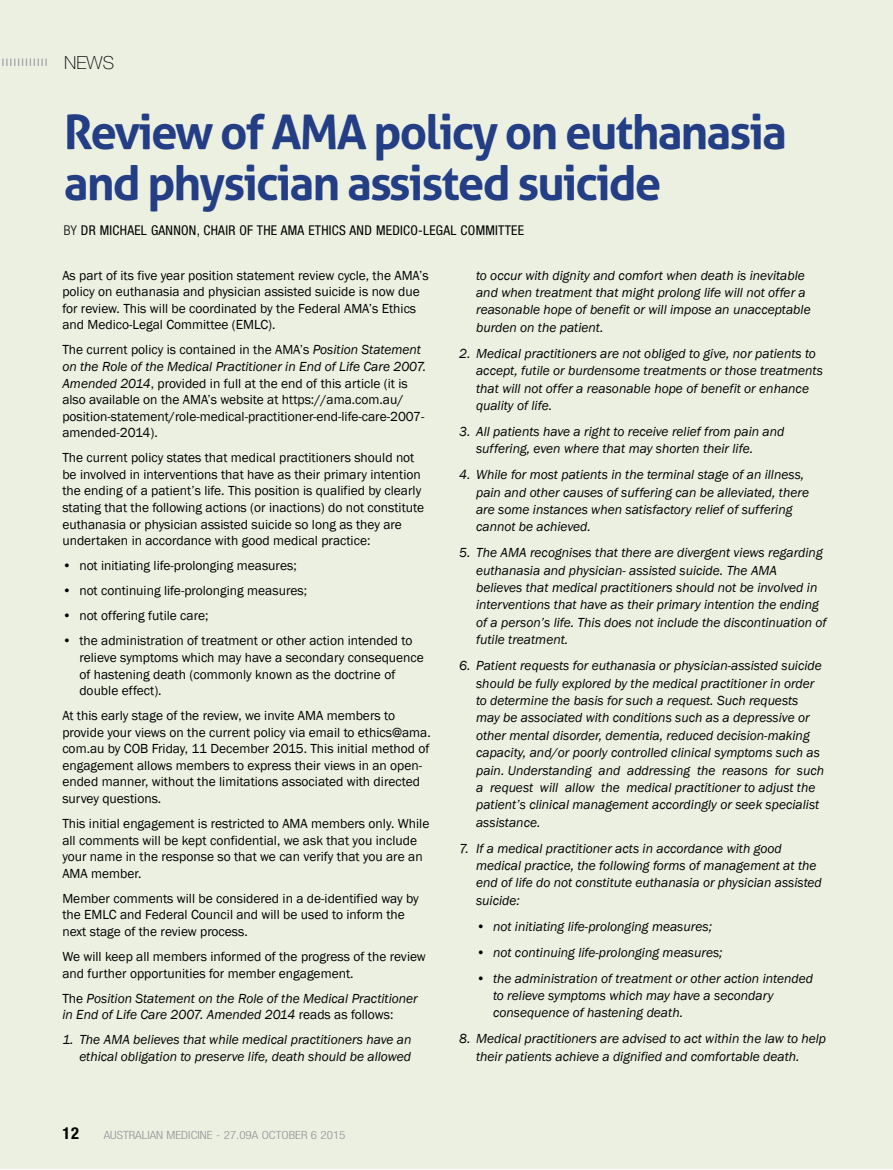
<style>
.page{position:relative;width:893px;height:1170px;background:#fff}
.page>*{position:absolute;margin:0;border:0;box-sizing:border-box;transform-origin:0 0}
.t1{font:700 47.55px/50.7px "Aller";letter-spacing:-.04em;color:#243e86}
.t2{font:100 18px "Helvetica Neue";color:#000}
.t3{font:700 condensed 16.5px "Helvetica Neue";color:#000}
.t4{font:italic 13.5px/17.4px "Franklin Gothic";color:#000}
.t5{font:13.5px/16.5px "Franklin Gothic";color:#000}
.t6{font:condensed 13.5px "Helvetica Neue";letter-spacing:.02em;color:#000}
.t7{font:300 condensed 11.25px "Helvetica Neue";color:#939598;scale:1.15 1}
.s1{font-weight:300}
.s2{font-style:italic}
.s3{font-style:normal}
</style>
<div class="page">
<div style="left:0;top:1px;width:893px;height:1168px;background:#ecf0e1"></div>
<svg style="left:2px;top:58px;width:45px;height:8px"></svg>
<h2 class="t2" style="left:64px;top:52px;width:51px">NEWS</h2>
<h1 class="t1" style="left:64px;top:107px;width:725px">Review of AMA policy on euthanasia and physician assisted suicide</h1>
<p class="t6" style="left:64px;top:223px;width:462px"><span class="s1">BY</span> DR MICHAEL GANNON, CHAIR OF THE AMA ETHICS AND MEDICO-LEGAL COMMITTEE</p>
<p class="t5" style="left:62px;top:267px;width:368px">As part of its five year position statement review cycle, the AMA’s policy on euthanasia and physician assisted suicide is now due for review. This will be coordinated by the Federal AMA’s Ethics and Medico-Legal Committee (EMLC).</p>
<p class="t5" style="left:62px;top:342px;width:365px">The current policy is contained in the AMA’s <span class="s2">Position Statement on the Role of the Medical Practitioner in End of Life Care 2007.<br>Amended 2014</span>, provided in full at the end of this article (it is also available on the AMA’s website at https://ama.com.au/ position-statement/role-medical-practitioner-end-life-care-2007- amended-2014).</p>
<p class="t5" style="left:62px;top:450px;width:363px">The current policy states that medical practitioners should not be involved in interventions that have as their primary intention the ending of a patient’s life. This position is qualified by clearly stating that the following actions (or inactions) do not constitute euthanasia or physician assisted suicide so long as they are undertaken in accordance with good medical practice:</p>
<p class="t5" style="left:62px;top:557px;width:236px">• not initiating life-prolonging measures;</p>
<p class="t5" style="left:62px;top:582px;width:246px">• not continuing life-prolonging measures;</p>
<p class="t5" style="left:62px;top:608px;width:148px">• not offering futile care;</p>
<p class="t5" style="left:79px;top:633px;width:346px;text-indent:-17px">• the administration of treatment or other action intended to relieve symptoms which may have a secondary consequence of hastening death (commonly known as the doctrine of double effect).</p>
<p class="t5" style="left:62px;top:707px;width:370px">At this early stage of the review, we invite AMA members to provide your views on the current policy via email to ethics@ama. com.au by COB Friday, 11 December 2015. This initial method of engagement allows members to express their views in an open&shy;ended manner, without the limitations associated with directed survey questions.</p>
<p class="t5" style="left:62px;top:815px;width:368px">This initial engagement is restricted to AMA members only. While all comments will be kept confidential, we ask that you include your name in the response so that we can verify that you are an AMA member.</p>
<p class="t5" style="left:62px;top:890px;width:358px">Member comments will be considered in a de-identified way by the EMLC and Federal Council and will be used to inform the next stage of the review process.</p>
<p class="t5" style="left:62px;top:948px;width:365px">We will keep all members informed of the progress of the review and further opportunities for member engagement.</p>
<p class="t4" style="left:62px;top:990px;width:357px;line-height:16.5px"><span class="s3">The</span> Position Statement on the Role of the Medical Practitioner in End of Life Care 2007. Amended 2014 <span class="s3">reads as follows:</span></p>
<p class="t4" style="left:62px;top:1031px;width:351px;line-height:16.5px;text-align:right">1. The AMA believes that while medical practitioners have an ethical obligation to preserve life, death should be allowed</p>
<p class="t3" style="left:63px;top:1122px;width:18px">12</p>
<p class="t7" style="left:104px;top:1128px;width:212px">AUSTRALIAN MEDICINE - 27.09A OCTOBER 6 2015</p>
<p class="t4" style="left:476px;top:267px;width:336px">to occur with dignity and comfort when death is inevitable and when treatment that might prolong life will not offer a reasonable hope of benefit or will impose an unacceptable burden on the patient.</p>
<p class="t4" style="left:476px;top:345px;width:348px;text-indent:-17px">2. Medical practitioners are not obliged to give, nor patients to accept, futile or burdensome treatments or those treatments that will not offer a reasonable hope of benefit or enhance quality of life.</p>
<p class="t4" style="left:476px;top:423px;width:310px;text-indent:-17px">3. All patients have a right to receive relief from pain and suffering, even where that may shorten their life.</p>
<p class="t4" style="left:476px;top:466px;width:334px;text-indent:-17px">4. While for most patients in the terminal stage of an illness, pain and other causes of suffering can be alleviated, there are some instances when satisfactory relief of suffering cannot be achieved.</p>
<p class="t4" style="left:476px;top:544px;width:352px;text-indent:-17px">5. The AMA recognises that there are divergent views regarding euthanasia and physician- assisted suicide. The AMA believes that medical practitioners should not be involved in interventions that have as their primary intention the ending of a person’s life. This does not include the discontinuation of futile treatment.</p>
<p class="t4" style="left:476px;top:657px;width:350px;text-indent:-17px">6. Patient requests for euthanasia or physician-assisted suicide should be fully explored by the medical practitioner in order to determine the basis for such a request. Such requests may be associated with conditions such as a depressive or other mental disorder, dementia, reduced decision-making capacity, and/or poorly controlled clinical symptoms such as pain. Understanding and addressing the reasons for such a request will allow the medical practitioner to adjust the patient’s clinical management accordingly or seek specialist assistance.</p>
<p class="t4" style="left:476px;top:839px;width:347px;text-indent:-17px">7. If a medical practitioner acts in accordance with good medical practice, the following forms of management at the end of life do not constitute euthanasia or physician assisted suicide:</p>
<p class="t4" style="left:476px;top:917px;width:237px">• not initiating life-prolonging measures;</p>
<p class="t4" style="left:476px;top:943px;width:248px">• not continuing life-prolonging measures;</p>
<p class="t4" style="left:493px;top:969px;width:321px;text-indent:-17px">• the administration of treatment or other action intended to relieve symptoms which may have a secondary consequence of hastening death.</p>
<p class="t4" style="left:476px;top:1030px;width:352px;text-indent:-17px">8. Medical practitioners are advised to act within the law to help their patients achieve a dignified and comfortable death.</p>
</div>
